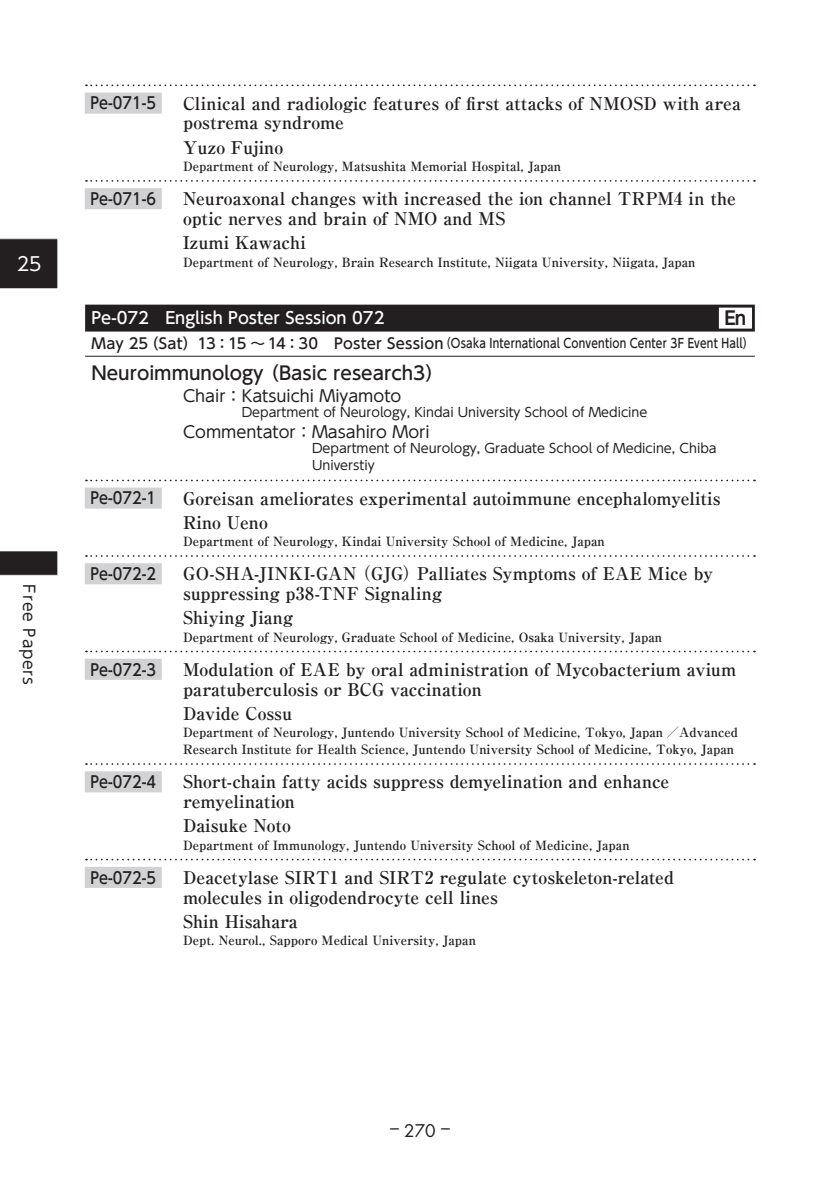
<style>
.page{position:relative;width:840px;height:1191px;background:#fff}
.page>*{position:absolute;margin:0;border:0;box-sizing:border-box;transform-origin:0 0}
.t1{font:18.8px "UD Shin Go Pr 6 N";color:#fff}
.t2{font:500 18.4px "UD Shin Go Pr 6 N";color:#231f20}
.t3{font:700 18.4px "UD Shin Go Pr 6 N De";color:#231f20}
.t4{font:700 17.6px/19.8px "Ryumin Pr 6 N";color:#231f20}
.t5{font:17px "Futura Std";color:#231f20;scale:2.5 1}
.t6{font:500 16.2px "UD Shin Go Pr 6 N";color:#231f20;scale:.9 1}
.t7{font:16.2px "UD Shin Go Pr 6 N";color:#231f20}
.t8{font:500 16.2px "UD Shin Go Pr 6 N";color:#fff}
.t9{font:15.6px "UD Shin Go Pr 6 N";letter-spacing:.05em;color:#231f20}
.t10{font:700 12.8px/17px "Ryumin Pr 6 N";color:#231f20}
.t11{font:12.8px/17px "UD Shin Go Pr 6 N";color:#231f20}
.t12{font:500 12.8px "UD Shin Go Pr 6 N";letter-spacing:.02em;color:#231f20;scale:.83 1}
.s1{font-size:14.8px}
</style>
<div class="page">
<svg style="left:86px;top:84px;width:668px;height:2px"></svg>
<div style="left:85px;top:93px;width:77px;height:21px;background:#d1d2d4"></div>
<svg style="left:86px;top:180px;width:668px;height:2px"></svg>
<div style="left:85px;top:188px;width:77px;height:21px;background:#d1d2d4"></div>
<div style="left:85px;top:305px;width:669px;height:26px;background:#231f20"></div>
<div style="left:718px;top:307px;width:33px;height:21px;background:#fff"></div>
<hr style="left:85px;top:356px;width:669px;height:1px;background:#231f20">
<svg style="left:86px;top:479px;width:668px;height:2px"></svg>
<div style="left:85px;top:487px;width:77px;height:21px;background:#d1d2d4"></div>
<svg style="left:86px;top:555px;width:668px;height:2px"></svg>
<div style="left:85px;top:563px;width:77px;height:21px;background:#d1d2d4"></div>
<svg style="left:86px;top:650px;width:668px;height:2px"></svg>
<div style="left:85px;top:659px;width:77px;height:21px;background:#d1d2d4"></div>
<svg style="left:86px;top:763px;width:668px;height:2px"></svg>
<div style="left:85px;top:771px;width:77px;height:21px;background:#d1d2d4"></div>
<svg style="left:86px;top:858px;width:668px;height:2px"></svg>
<div style="left:85px;top:867px;width:77px;height:21px;background:#d1d2d4"></div>
<svg style="left:0;top:238px;width:58px;height:51px;background:#2c292a"></svg>
<svg style="left:0;top:551px;width:58px;height:25px"></svg>
<p class="t1" style="left:17px;top:248px;width:26px">25</p>
<p class="t9" style="left:42px;top:584px;width:102px;rotate:90deg">Free Papers</p>
<p class="t6" style="left:90px;top:90px;width:74px">Pe-071-5</p>
<p class="t4" style="left:183px;top:92px;width:559px">Clinical and radiologic features of first attacks of NMOSD with area postrema syndrome</p>
<p class="t4" style="left:183px;top:136px;width:101px">Yuzo Fujino</p>
<p class="t10" style="left:183px;top:157px;width:379px">Department of Neurology, Matsushita Memorial Hospital, Japan</p>
<p class="t6" style="left:90px;top:186px;width:74px">Pe-071-6</p>
<p class="t4" style="left:183px;top:188px;width:554px">Neuroaxonal changes with increased the ion channel TRPM4 in the optic nerves and brain of NMO and MS</p>
<p class="t4" style="left:183px;top:232px;width:124px">Izumi Kawachi</p>
<p class="t10" style="left:183px;top:253px;width:513px">Department of Neurology, Brain Research Institute, Niigata University, Niigata, Japan</p>
<p class="t8" style="left:91px;top:305px;width:294px">Pe-072　English Poster Session 072</p>
<p class="t3" style="left:724px;top:303px;width:23px">En</p>
<p class="t12" style="left:91px;top:333px;width:798px"><span class="s1">May 25（Sat）13：15 ～ 14：30　Poster Session</span>（Osaka International Convention Center 3F Event Hall）</p>
<p class="t2" style="left:91px;top:358px;width:353px">Neuroimmunology （Basic research3）</p>
<p class="t7" style="left:183px;top:382px;width:236px">Chair：Katsuichi Miyamoto　</p>
<p class="t11" style="left:242px;top:403px;width:407px">Department of Neurology, Kindai University School of Medicine</p>
<p class="t7" style="left:183px;top:419px;width:264px">Commentator：Masahiro Mori　</p>
<p class="t11" style="left:312px;top:439px;width:406px">Department of Neurology, Graduate School of Medicine, Chiba<br>Universtiy</p>
<p class="t6" style="left:90px;top:485px;width:74px">Pe-072-1</p>
<p class="t4" style="left:183px;top:485px;width:539px;line-height:24px">Goreisan ameliorates experimental autoimmune encephalomyelitis<br>Rino Ueno</p>
<p class="t10" style="left:183px;top:532px;width:423px">Department of Neurology, Kindai University School of Medicine, Japan</p>
<p class="t6" style="left:90px;top:560px;width:74px">Pe-072-2</p>
<p class="t4" style="left:183px;top:563px;width:531px">GO-SHA-JINKI-GAN （GJG）Palliates Symptoms of EAE Mice by suppressing p38-TNF Signaling</p>
<p class="t4" style="left:183px;top:607px;width:111px">Shiying Jiang</p>
<p class="t10" style="left:183px;top:628px;width:480px">Department of Neurology, Graduate School of Medicine, Osaka University, Japan</p>
<p class="t6" style="left:90px;top:656px;width:74px">Pe-072-3</p>
<p class="t4" style="left:183px;top:658px;width:554px">Modulation of EAE by oral administration of Mycobacterium avium paratuberculosis or BCG vaccination</p>
<p class="t4" style="left:183px;top:702px;width:110px">Davide Cossu</p>
<p class="t10" style="left:183px;top:723px;width:556px">Department of Neurology, Juntendo University School of Medicine, Tokyo, Japan ／Advanced<br>Research Institute for Health Science, Juntendo University School of Medicine, Tokyo, Japan</p>
<p class="t6" style="left:90px;top:768px;width:74px">Pe-072-4</p>
<p class="t4" style="left:183px;top:771px;width:487px">Short-chain fatty acids suppress demyelination and enhance remyelination</p>
<p class="t4" style="left:183px;top:815px;width:109px">Daisuke Noto</p>
<p class="t10" style="left:183px;top:836px;width:448px">Department of Immunology, Juntendo University School of Medicine, Japan</p>
<p class="t6" style="left:90px;top:864px;width:74px">Pe-072-5</p>
<p class="t4" style="left:183px;top:866px;width:492px">Deacetylase SIRT1 and SIRT2 regulate cytoskeleton-related molecules in oligodendrocyte cell lines</p>
<p class="t4" style="left:183px;top:910px;width:116px">Shin Hisahara</p>
<p class="t10" style="left:183px;top:931px;width:294px">Dept. Neurol., Sapporo Medical University, Japan</p>
<p class="t5" style="left:390px;top:1120px;width:25px">-270 -</p>
</div>
